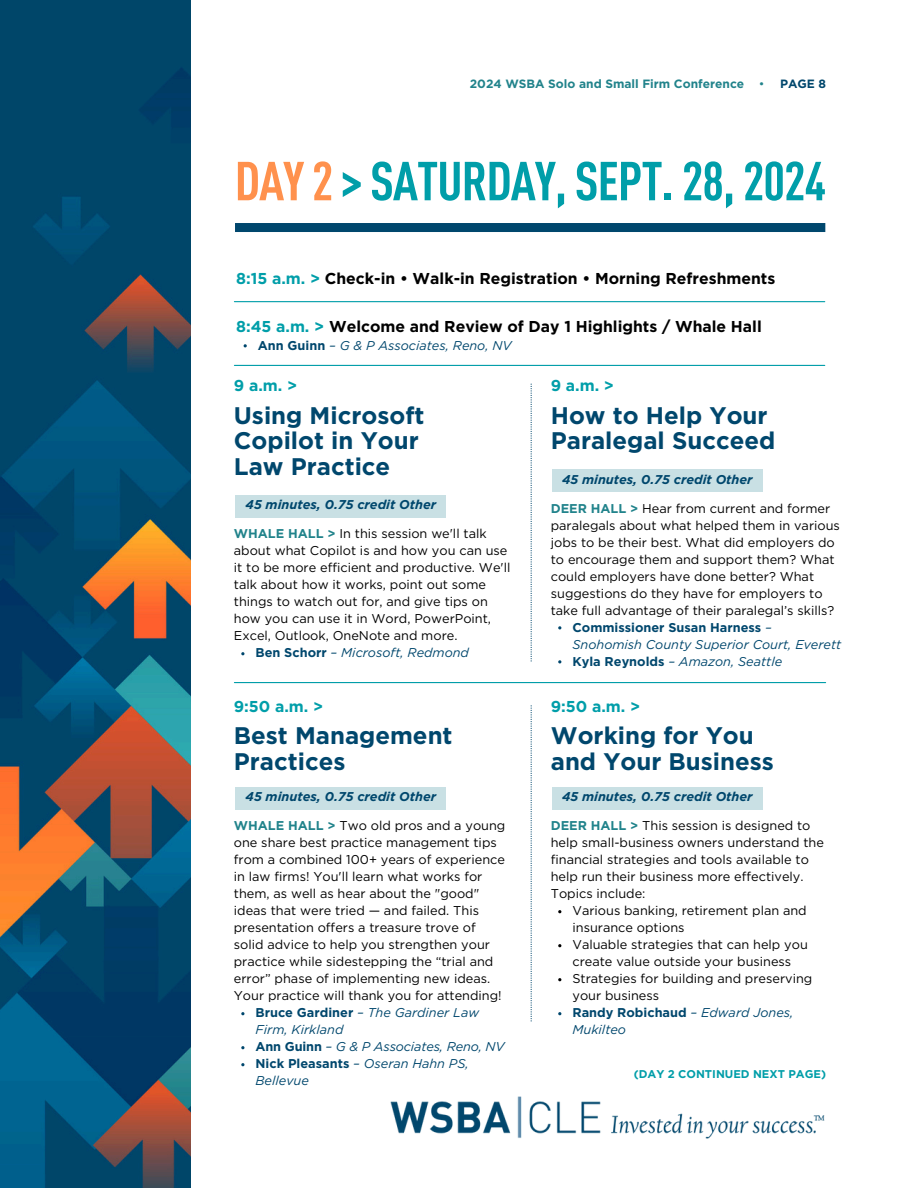
<style>
.page{position:relative;width:918px;height:1188px;background:#fff}
.page>*{position:absolute;margin:0;border:0;box-sizing:border-box;transform-origin:0 0}
.t1{font:700 condensed 54px "DINOT";letter-spacing:-.02em;color:#009ea9}
.t2{font:700 24px/25.8px "Gotham";color:#00476d}
.t3{font:700 15.75px "Gotham";color:#000}
.t4{font:700 15.75px "Gotham";color:#009ea9}
.t5{font:12.75px/17px "Gotham";color:#000}
.t6{font:italic 12.75px/17px "Gotham";color:#00476d}
.t7{font:italic 700 12.75px "Gotham";color:#00476d}
.t8{font:700 12px "Gotham";color:#21838b}
.t9{font:700 12px "Gotham";color:#00476d}
.t10{font:700 11.25px "Gotham";color:#009ea9}
.s1{font-weight:400}
.s2{color:#ff914d}
.s3{color:#009ea9}
.s4{font-weight:700;font-style:normal}
.s5{font-weight:700;color:#21838b}
</style>
<div class="page">
<img style="left:0;top:0;width:190px;height:1188px">
<div style="left:235px;top:223px;width:590px;height:9px;background:#00476d"></div>
<img style="left:390px;top:1096px;width:435px;height:43px">
<hr style="left:234px;top:301px;width:591px;height:1px;background:#009ea9">
<svg style="left:531px;top:384px;width:1px;height:278px"></svg>
<div style="left:235px;top:495px;width:211px;height:23px;background:#c9e0e4"></div>
<div style="left:552px;top:469px;width:211px;height:23px;background:#c9e0e4"></div>
<hr style="left:234px;top:365px;width:591px;height:1px;background:#009ea9">
<svg style="left:531px;top:705px;width:1px;height:316px"></svg>
<div style="left:235px;top:787px;width:211px;height:23px;background:#c9e0e4"></div>
<div style="left:552px;top:787px;width:211px;height:23px;background:#c9e0e4"></div>
<hr style="left:234px;top:682px;width:592px;height:1px;background:#009ea9">
<p class="t8" style="left:470px;top:78px;width:296px">2024 WSBA Solo and Small Firm Conference <span class="s1">•</span></p>
<p class="t9" style="left:780px;top:78px;width:48px">PAGE 8</p>
<h5 class="t1" style="left:235px;top:144px;width:593px"><span class="s2">DAY 2</span> &gt; SATURDAY, SEPT. 28, 2024</h5>
<h1 class="t3" style="left:236px;top:271px;width:541px"><span class="s3">8:15 a.m. &gt;</span> Check-in • Walk-in Registration • Morning Refreshments</h1>
<h5 class="t3" style="left:236px;top:319px;width:527px"><span class="s3">8:45 a.m. &gt;</span> Welcome and Review of Day 1 Highlights / Whale Hall</h5>
<p class="t6" style="left:258px;top:337px;width:255px"><span class="s4">Ann Guinn</span> – G &amp; P Associates, Reno, NV</p>
<h3 class="t4" style="left:234px;top:379px;width:65px">9 a.m. &gt;</h3>
<h2 class="t2" style="left:234px;top:403px;width:192px">Using Microsoft<br>Copilot in Your<br>Law Practice</h2>
<h3 class="t7" style="left:246px;top:499px;width:192px">45 minutes, 0.75 credit Other</h3>
<p class="t5" style="left:234px;top:526px;width:278px"><span class="s5">WHALE HALL &gt;</span> In this session we'll talk about what Copilot is and how you can use it to be more efficient and productive. We'll talk about how it works, point out some things to watch out for, and give tips on how you can use it in Word, PowerPoint, Excel, Outlook, OneNote and more.</p>
<h3 class="t6" style="left:256px;top:645px;width:215px"><span class="s4">Ben Schorr</span> – Microsoft, Redmond</h3>
<p class="t4" style="left:234px;top:699px;width:91px">9:50 a.m. &gt;</p>
<h5 class="t2" style="left:234px;top:724px;width:220px">Best Management<br>Practices</h5>
<h3 class="t7" style="left:246px;top:791px;width:192px">45 minutes, 0.75 credit Other</h3>
<h3 class="t5" style="left:234px;top:818px;width:273px"><span class="s5">WHALE HALL &gt;</span> Two old pros and a young one share best practice management tips from a combined 100+ years of experience in law firms! You'll learn what works for them, as well as hear about the "good" ideas that were tried — and failed. This presentation offers a treasure trove of solid advice to help you strengthen your practice while sidestepping the “trial and error” phase of implementing new ideas.<br>Your practice will thank you for attending!</h3>
<h2 class="t6" style="left:256px;top:1005px;width:225px"><span class="s4">Bruce Gardiner</span> – The Gardiner Law<br>Firm, Kirkland</h2>
<h2 class="t6" style="left:256px;top:1039px;width:251px"><span class="s4">Ann Guinn</span> – G &amp; P Associates, Reno, NV</h2>
<h5 class="t6" style="left:256px;top:1056px;width:215px"><span class="s4">Nick Pleasants</span> – Oseran Hahn PS,<br>Bellevue</h5>
<h5 class="t4" style="left:551px;top:379px;width:65px">9 a.m. &gt;</h5>
<h5 class="t2" style="left:551px;top:403px;width:226px">How to Help Your<br>Paralegal Succeed</h5>
<h5 class="t7" style="left:562px;top:473px;width:192px">45 minutes, 0.75 credit Other</h5>
<p class="t5" style="left:551px;top:500px;width:291px"><span class="s5">DEER HALL &gt;</span> Hear from current and former paralegals about what helped them in various jobs to be their best. What did employers do to encourage them and support them? What could employers have done better? What suggestions do they have for employers to take full advantage of their paralegal’s skills?</p>
<h3 class="t6" style="left:572px;top:619px;width:270px"><span class="s4">Commissioner Susan Harness</span> –<br>Snohomish County Superior Court, Everett</h3>
<h2 class="t6" style="left:572px;top:653px;width:211px"><span class="s4">Kyla Reynolds</span> – Amazon, Seattle</h2>
<h5 class="t4" style="left:551px;top:699px;width:91px">9:50 a.m. &gt;</h5>
<p class="t2" style="left:551px;top:724px;width:225px">Working for You and Your Business</p>
<p class="t7" style="left:562px;top:791px;width:192px">45 minutes, 0.75 credit Other</p>
<p class="t5" style="left:551px;top:818px;width:275px"><span class="s5">DEER HALL &gt;</span> This session is designed to help small-business owners understand the financial strategies and tools available to help run their business more effectively.<br>Topics include:</p>
<p class="t5" style="left:572px;top:903px;width:236px">Various banking, retirement plan and insurance options</p>
<h5 class="t5" style="left:572px;top:937px;width:237px">Valuable strategies that can help you create value outside your business</h5>
<p class="t5" style="left:572px;top:971px;width:241px">Strategies for building and preserving your business</p>
<p class="t6" style="left:572px;top:1005px;width:223px"><span class="s4">Randy Robichaud</span> – Edward Jones,<br>Mukilteo</p>
<p class="t10" style="left:634px;top:1069px;width:194px">(DAY 2 CONTINUED NEXT PAGE)</p>
</div>
